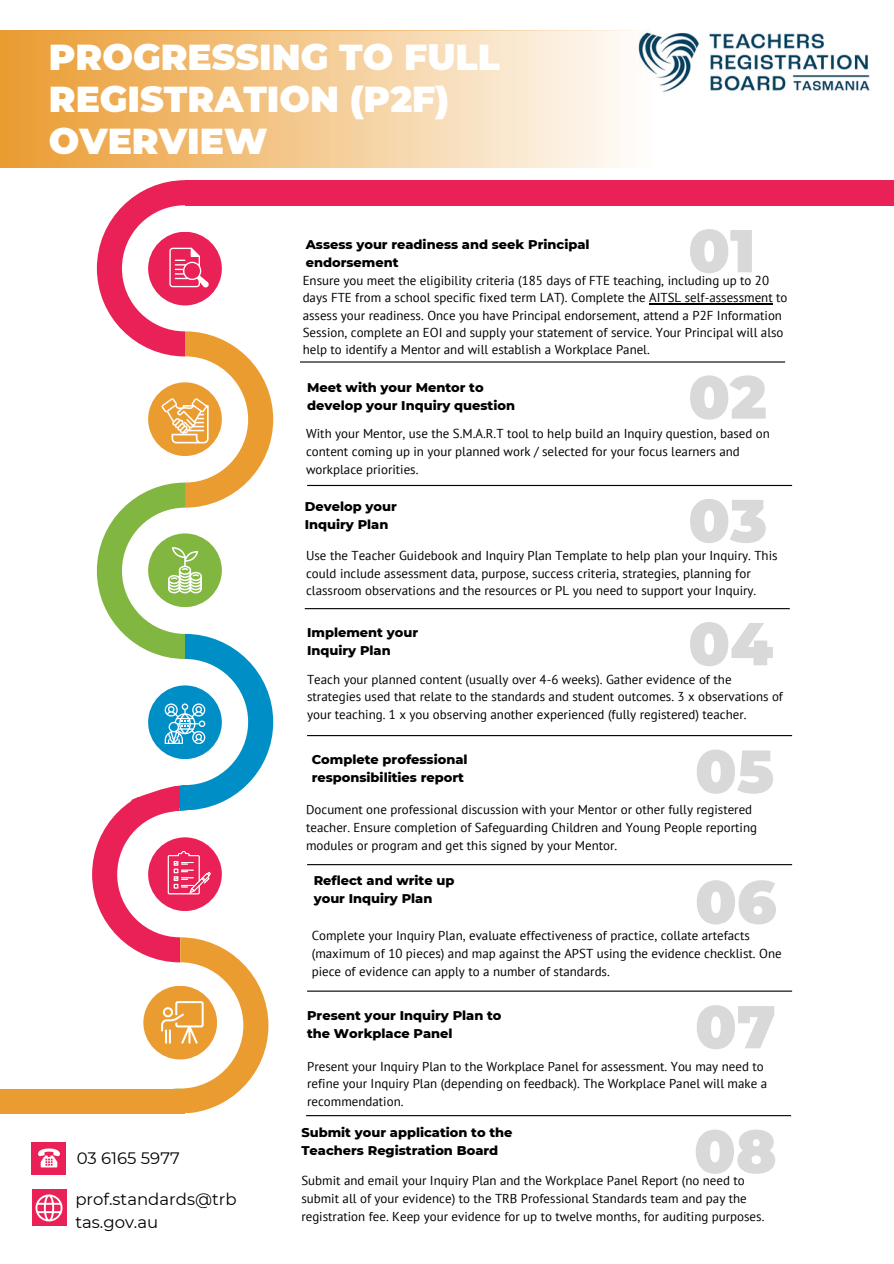
<style>
.page{position:relative;width:894px;height:1264px;background:#fff}
.page>*{position:absolute;margin:0;border:0;box-sizing:border-box;transform-origin:0 0}
.t1{font:900 60.3px "Montserrat";color:#d9d9d9}
.t2{font:900 36px/41.7px "Montserrat";color:#fff}
.t3{font:16.5px/22.5px "Montserrat";color:#000}
.t4{font:12.9px/17.9px "PT Sans";color:#000}
.t5{font:800 12.9px/17.9px "Montserrat";color:#000}
</style>
<div class="page">
<img style="left:740px;top:33px;width:130px;height:58px">
<div style="left:185px;top:180px;width:708px;height:25px;background:#e92156"></div>
<div style="left:0;top:30px;width:740px;height:138px;background:linear-gradient(to right,#f1a137,#f2fdff)"></div>
<hr style="left:305px;top:608px;width:484px;height:1px;background:#000">
<hr style="left:307px;top:485px;width:484px;height:1px;background:#000">
<hr style="left:300px;top:361px;width:484px;height:1px;background:#000">
<div style="left:32px;top:1142px;width:34px;height:32px;background:#e92156"></div>
<svg style="left:38px;top:1148px;width:22px;height:19px"></svg>
<div style="left:0;top:1088px;width:185px;height:25px;background:#eb9c31"></div>
<hr style="left:307px;top:735px;width:484px;height:1px;background:#000">
<hr style="left:307px;top:864px;width:484px;height:1px;background:#000">
<hr style="left:307px;top:990px;width:484px;height:1px;background:#000">
<hr style="left:306px;top:1115px;width:484px;height:1px;background:#000">
<svg style="left:92px;top:180px;width:181px;height:934px"></svg>
<div style="left:32px;top:1189px;width:34px;height:37px;background:#e92156"></div>
<svg style="left:35px;top:1194px;width:27px;height:27px"></svg>
<hr style="left:649px;top:303px;width:123px;height:1px;background:#000">
<h4 class="t2" style="left:49px;top:36px;width:452px">PROGRESSING TO FULL<br>REGISTRATION (P2F)<br>OVERVIEW</h4>
<p class="t1" style="left:688px;top:214px;width:69px">01</p>
<p class="t4" style="left:302px;top:272px;width:486px;line-height:17.2px">Ensure you meet the eligibility criteria (185 days of FTE teaching, including up to 20 days FTE from a school specific fixed term LAT). Complete the AITSL self-assessment to assess your readiness. Once you have Principal endorsement, attend a P2F Information Session, complete an EOI and supply your statement of service. Your Principal will also help to identify a Mentor and will establish a Workplace Panel.</p>
<p class="t5" style="left:306px;top:236px;width:285px">Assess your readiness and seek Principal endorsement</p>
<p class="t5" style="left:307px;top:378px;width:209px">Meet with your Mentor to develop your Inquiry question</p>
<p class="t1" style="left:688px;top:360px;width:80px">02</p>
<p class="t4" style="left:306px;top:424px;width:465px">With your Mentor, use the S.M.A.R.T tool to help build an Inquiry question, based on content coming up in your planned work / selected for your focus learners and workplace priorities.</p>
<h1 class="t1" style="left:688px;top:483px;width:80px">03</h1>
<h4 class="t5" style="left:305px;top:497px;width:94px">Develop your<br>Inquiry Plan</h4>
<p class="t4" style="left:306px;top:546px;width:473px">Use the Teacher Guidebook and Inquiry Plan Template to help plan your Inquiry. This could include assessment data, purpose, success criteria, strategies, planning for classroom observations and the resources or PL you need to support your Inquiry.</p>
<p class="t5" style="left:307px;top:624px;width:112px">Implement your<br>Inquiry Plan</p>
<p class="t1" style="left:688px;top:607px;width:86px">04</p>
<p class="t4" style="left:307px;top:670px;width:477px">Teach your planned content (usually over 4-6 weeks). Gather evidence of the strategies used that relate to the standards and student outcomes. 3 x observations of your teaching. 1 x you observing another experienced (fully registered) teacher.</p>
<p class="t5" style="left:311px;top:750px;width:157px">Complete professional responsibilities report</p>
<h4 class="t1" style="left:694px;top:734px;width:81px">05</h4>
<p class="t4" style="left:306px;top:800px;width:452px">Document one professional discussion with your Mentor or other fully registered teacher. Ensure completion of Safeguarding Children and Young People reporting modules or program and get this signed by your Mentor.</p>
<p class="t5" style="left:313px;top:871px;width:142px">Reflect and write up your Inquiry Plan</p>
<h4 class="t4" style="left:311px;top:926px;width:471px">Complete your Inquiry Plan, evaluate effectiveness of practice, collate artefacts (maximum of 10 pieces) and map against the APST using the evidence checklist. One piece of evidence can apply to a number of standards.</h4>
<p class="t1" style="left:694px;top:865px;width:83px">06</p>
<p class="t3" style="left:77px;top:1147px;width:105px">03 6165 5977</p>
<p class="t3" style="left:75px;top:1187px;width:163px">prof.standards@trb tas.gov.au</p>
<p class="t1" style="left:694px;top:989px;width:82px">07</p>
<h4 class="t5" style="left:307px;top:1006px;width:196px">Present your Inquiry Plan to the Workplace Panel</h4>
<p class="t4" style="left:307px;top:1056px;width:461px">Present your Inquiry Plan to the Workplace Panel for assessment. You may need to refine your Inquiry Plan (depending on feedback). The Workplace Panel will make a recommendation.</p>
<p class="t5" style="left:301px;top:1123px;width:213px">Submit your application to the<br>Teachers Registration Board</p>
<h4 class="t4" style="left:301px;top:1171px;width:464px">Submit and email your Inquiry Plan and the Workplace Panel Report (no need to submit all of your evidence) to the TRB Professional Standards team and pay the registration fee. Keep your evidence for up to twelve months, for auditing purposes.</h4>
<p class="t1" style="left:693px;top:1114px;width:84px">08</p>
</div>
